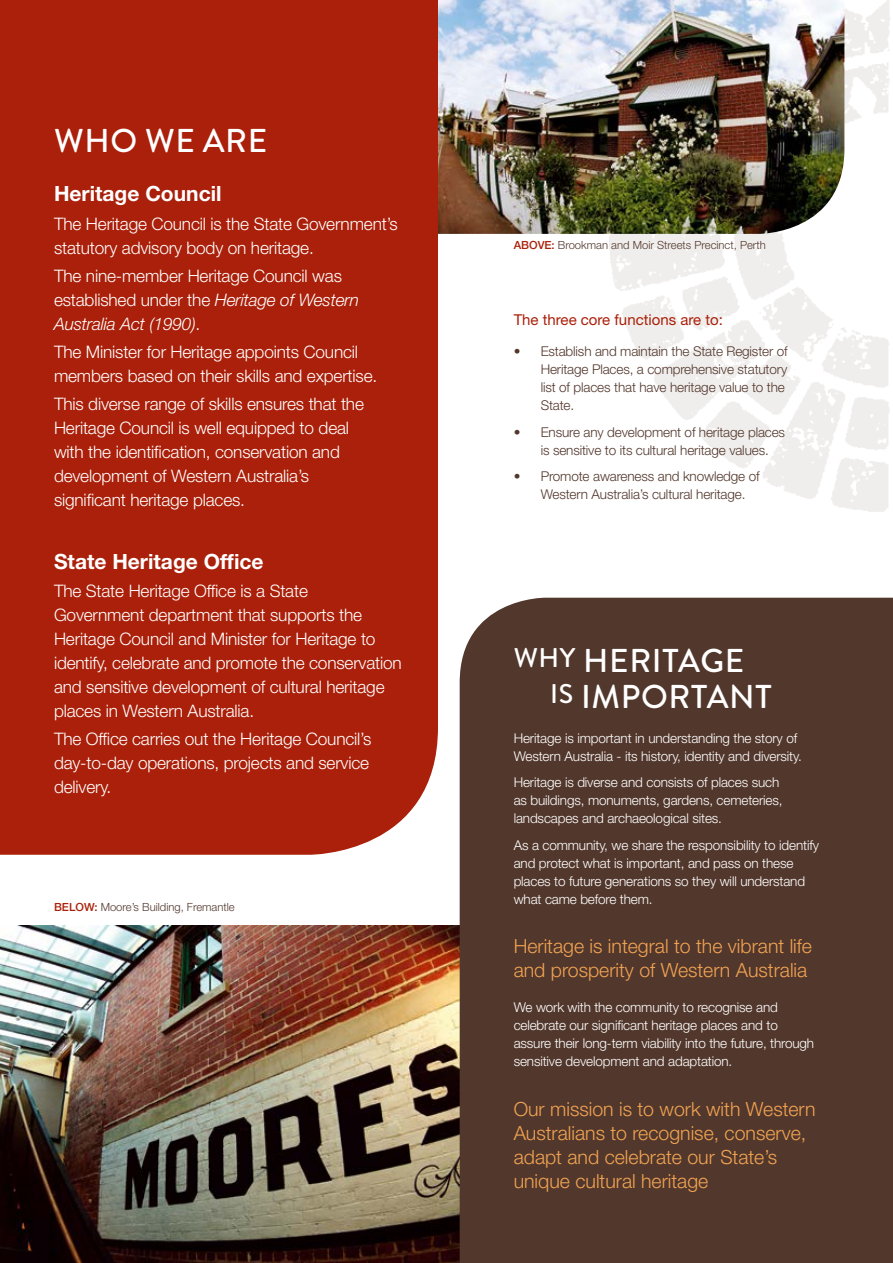
<style>
.page{position:relative;width:893px;height:1263px;background:#fff}
.page>*{position:absolute;margin:0;border:0;box-sizing:border-box;transform-origin:0 0}
.t1{font:500 33px/36px "Brandon Grotesque";letter-spacing:.02em;color:#fff}
.t2{font:700 21px "Helvetica Neue LT Std";color:#fff}
.t3{font:300 19.5px/24px "Helvetica Neue LT Std";color:#f0a353}
.t4{font:300 17.25px/24px "Helvetica Neue LT Std";letter-spacing:-.01em;color:#fff}
.t5{font:15px "Helvetica Neue LT Std";color:#aa200a}
.t6{font:300 13.5px/18px "Helvetica Neue LT Std";letter-spacing:-.01em;color:#fff}
.t7{font:300 13.5px/18px "Helvetica Neue LT Std";letter-spacing:-.01em;color:#52372c}
.t8{font:300 11.25px "Helvetica Neue LT Std";color:#52372c}
.s1{font-style:italic}
.s2{font-weight:500;color:#aa200a}
.s3{font-size:27px}
</style>
<div class="page">
<img style="left:438px;top:0;width:406px;height:234px">
<div style="left:0;top:0;width:438px;height:855px;background:#aa200a"></div>
<img style="left:0;top:925px;width:460px;height:338px">
<div style="left:460px;top:598px;width:433px;height:665px;background:#52372c"></div>
<h1 class="t1" style="left:54px;top:123px;width:215px">WHO WE ARE</h1>
<p class="t2" style="left:54px;top:181px;width:169px">Heritage Council</p>
<p class="t4" style="left:54px;top:211px;width:345px">The Heritage Council is the State Government’s statutory advisory body on heritage.</p>
<p class="t4" style="left:54px;top:263px;width:306px">The nine-member Heritage Council was established under the <span class="s1">Heritage of Western<br>Australia Act (1990)</span>.</p>
<p class="t4" style="left:54px;top:339px;width:325px">The Minister for Heritage appoints Council members based on their skills and expertise.</p>
<p class="t4" style="left:54px;top:392px;width:311px">This diverse range of skills ensures that the Heritage Council is well equipped to deal with the identification, conservation and development of Western Australia’s significant heritage places.</p>
<p class="t2" style="left:54px;top:548px;width:211px">State Heritage Office</p>
<p class="t4" style="left:54px;top:578px;width:349px">The State Heritage Office is a State Government department that supports the Heritage Council and Minister for Heritage to identify, celebrate and promote the conservation and sensitive development of cultural heritage places in Western Australia.</p>
<p class="t4" style="left:54px;top:726px;width:319px">The Office carries out the Heritage Council’s day-to-day operations, projects and service delivery.</p>
<p class="t8" style="left:54px;top:900px;width:182px"><span class="s2">BELOW:</span> Moore’s Building, Fremantle</p>
<p class="t8" style="left:514px;top:238px;width:254px"><span class="s2">ABOVE:</span> Brookman and Moir Streets Precinct, Perth</p>
<p class="t5" style="left:514px;top:311px;width:211px">The three core functions are to:</p>
<p class="t7" style="left:541px;top:342px;width:248px;text-indent:-27px">• Establish and maintain the State Register of Heritage Places, a comprehensive statutory list of places that have heritage value to the State.</p>
<p class="t7" style="left:541px;top:423px;width:246px;text-indent:-27px">• Ensure any development of heritage places is sensitive to its cultural heritage values.</p>
<p class="t7" style="left:541px;top:467px;width:220px;text-indent:-27px">• Promote awareness and knowledge of<br>Western Australia’s cultural heritage.</p>
<h1 class="t1" style="left:550px;top:643px;width:223px;text-indent:-36px"><span class="s3">WHY</span> HERITAGE<br><span class="s3">IS</span> IMPORTANT</h1>
<p class="t6" style="left:514px;top:728px;width:290px">Heritage is important in understanding the story of<br>Western Australia - its history, identity and diversity.</p>
<p class="t6" style="left:514px;top:773px;width:270px">Heritage is diverse and consists of places such as buildings, monuments, gardens, cemeteries, landscapes and archaeological sites.</p>
<p class="t6" style="left:514px;top:835px;width:307px">As a community, we share the responsibility to identify and protect what is important, and pass on these places to future generations so they will understand what came before them.</p>
<p class="t3" style="left:514px;top:934px;width:300px">Heritage is integral to the vibrant life and prosperity of Western Australia</p>
<p class="t6" style="left:514px;top:998px;width:302px">We work with the community to recognise and celebrate our significant heritage places and to assure their long-term viability into the future, through sensitive development and adaptation.</p>
<p class="t3" style="left:514px;top:1096px;width:303px">Our mission is to work with Western<br>Australians to recognise, conserve, adapt and celebrate our State’s unique cultural heritage</p>
</div>
